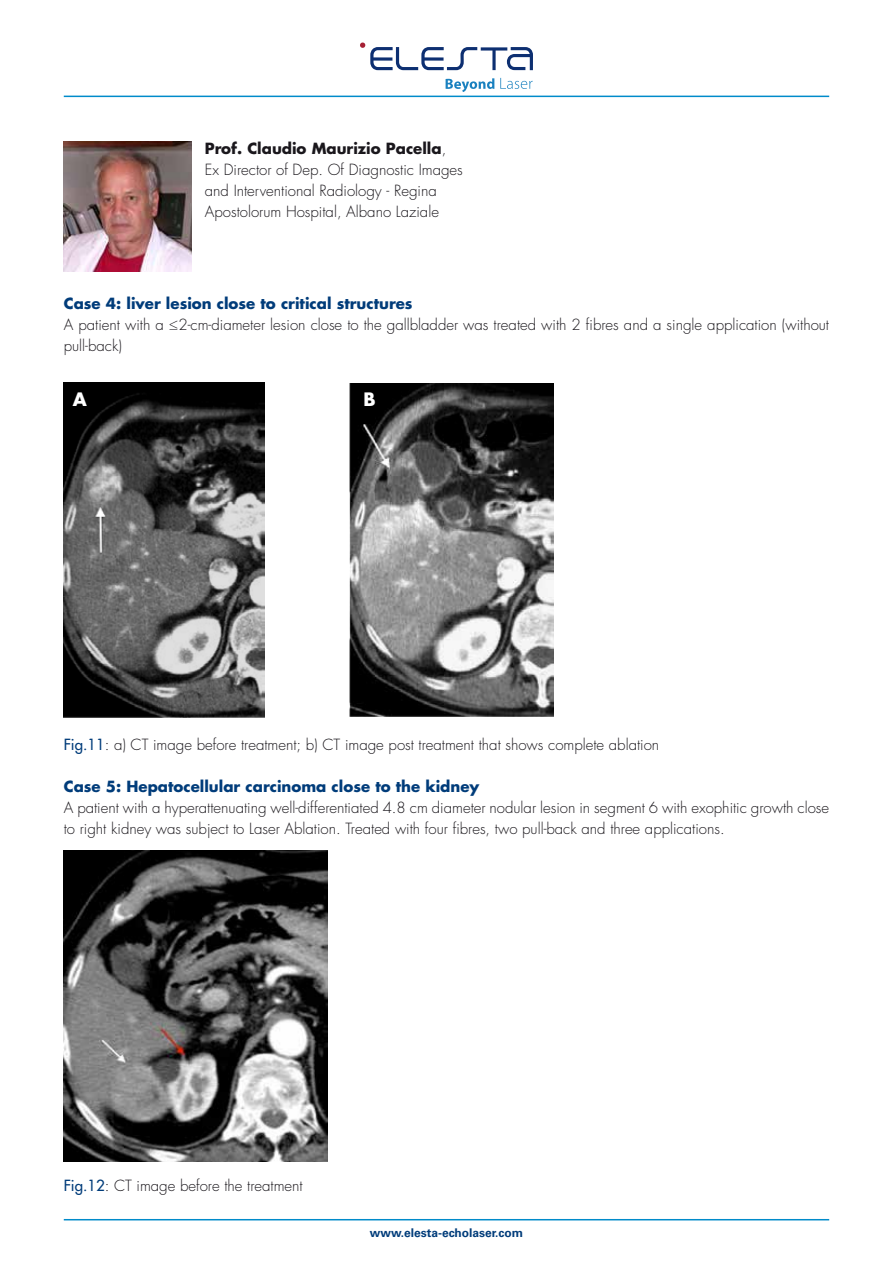
<style>
.page{position:relative;width:893px;height:1263px;background:#fff}
.page>*{position:absolute;margin:0;border:0;box-sizing:border-box;transform-origin:0 0}
.t1{font:700 18px "Futura Std";color:#fff}
.t2{font:300 15px/21px "Futura Std";color:#1a171c}
.t3{font:700 15px "Futura Std";color:#003c7a}
.t4{font:700 12px "Univers LT Std";color:#003c7a}
.s1{font-weight:700}
.s2{font-weight:500;color:#003c7a}
</style>
<div class="page">
<hr style="left:64px;top:96px;width:765px;height:1px;background:#008bca">
<hr style="left:64px;top:1219px;width:765px;height:1px;background:#008bca">
<img style="left:64px;top:141px;width:127px;height:131px">
<img style="left:64px;top:850px;width:263px;height:311px">
<img style="left:64px;top:382px;width:201px;height:335px">
<img style="left:350px;top:383px;width:204px;height:333px">
<svg style="left:446px;top:78px;width:48px;height:14px"></svg>
<svg style="left:500px;top:78px;width:33px;height:11px"></svg>
<svg style="left:360px;top:42px;width:173px;height:28px"></svg>
<p class="t2" style="left:205px;top:139px;width:260px"><span class="s1">Prof. Claudio Maurizio Pacella</span>, Ex Director of Dep. Of Diagnostic Images and Interventional Radiology - Regina Apostolorum Hospital, Albano Laziale</p>
<p class="t3" style="left:64px;top:293px;width:350px">Case 4: liver lesion close to critical structures</p>
<p class="t2" style="left:64px;top:314px;width:767px">A patient with a ≤2-cm-diameter lesion close to the gallbladder was treated with 2 fibres and a single application (without pull-back)</p>
<p class="t1" style="left:73px;top:388px;width:16px">A</p>
<p class="t1" style="left:364px;top:387px;width:14px">B</p>
<p class="t2" style="left:64px;top:734px;width:597px"><span class="s2">Fig.11</span>: a) CT image before treatment; b) CT image post treatment that shows complete ablation</p>
<p class="t3" style="left:64px;top:776px;width:417px">Case 5: Hepatocellular carcinoma close to the kidney</p>
<p class="t2" style="left:64px;top:797px;width:767px">A patient with a hyperattenuating well-differentiated 4.8 cm diameter nodular lesion in segment 6 with exophitic growth close to right kidney was subject to Laser Ablation. Treated with four fibres, two pull-back and three applications.</p>
<p class="t2" style="left:64px;top:1175px;width:240px"><span class="s2">Fig.12</span>: CT image before the treatment</p>
<p class="t4" style="left:370px;top:1225px;width:155px">www.elesta-echolaser.com</p>
</div>
